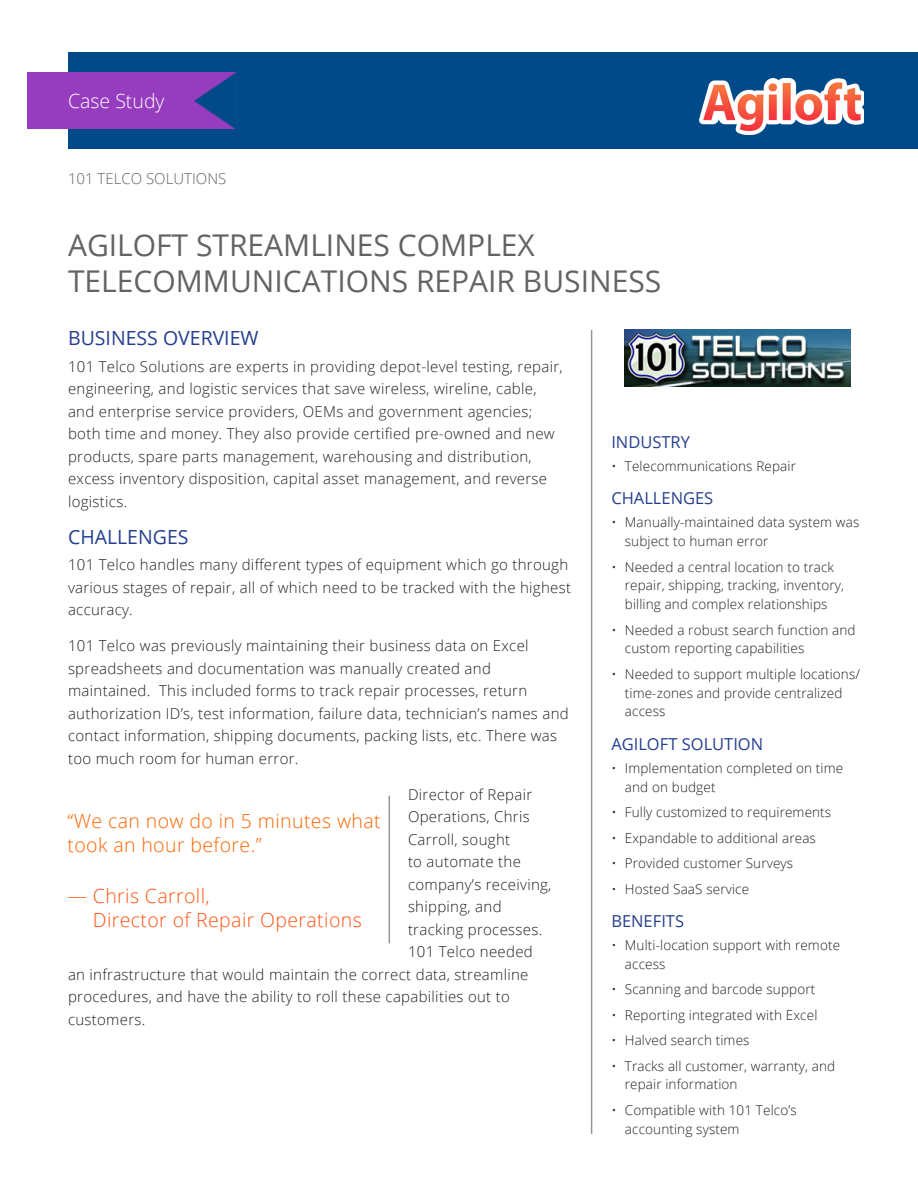
<style>
.page{position:relative;width:918px;height:1188px;background:#fff}
.page>*{position:absolute;margin:0;border:0;box-sizing:border-box;transform-origin:0 0}
.B_title{font:30px/36px "Open Sans";color:#636366}
.Quotes{font:300 19.5px/24px "Open Sans";letter-spacing:.02em;color:#ff6500}
.Quotes-2{font:300 19.5px/24px "Open Sans";letter-spacing:.02em;color:#ff5412}
.Body_Headings{font:19.5px "Open Sans";color:#253f8e}
.t1{font:300 19.5px "Open Sans";color:#fff}
.Bullet_Headings{font:16.5px "Open Sans";color:#253f8e}
.Body{font:300 15px/22.5px "Open Sans";letter-spacing:.02em;color:#231f20}
.Body_Headings-2{font:300 15px "Open Sans";color:#636366}
.t2{font:300 13.5px/18.8px "Open Sans";letter-spacing:.01em;color:#231f20}
</style>
<div class="page">
<div style="left:68px;top:53px;width:850px;height:96px;background:#004a89"></div>
<hr style="left:591px;top:330px;width:1px;height:804px;background:#969696">
<hr style="left:389px;top:796px;width:1px;height:147px;background:#969696">
<div style="left:27px;top:73px;width:208px;height:56px;background:#963cbe"></div>
<svg style="left:193px;top:72px;width:44px;height:58px"></svg>
<img style="left:700px;top:78px;width:164px;height:57px">
<img style="left:624px;top:330px;width:227px;height:57px">
<p class="t1" style="left:68px;top:88px;width:98px">Case Study</p>
<p class="t1" style="left:53px;top:90px;width:98px">Case Study</p>
<p class="Body_Headings-2" style="left:68px;top:168px;width:160px">101 TELCO SOLUTIONS</p>
<p class="B_title" style="left:68px;top:226px;width:595px">AGILOFT STREAMLINES COMPLEX<br>TELECOMMUNICATIONS REPAIR BUSINESS</p>
<p class="Body_Headings" style="left:68px;top:324px;width:192px">BUSINESS OVERVIEW</p>
<p class="Body" style="left:68px;top:355px;width:496px">101 Telco Solutions are experts in providing depot-level testing, repair, engineering, and logistic services that save wireless, wireline, cable, and enterprise service providers, OEMs and government agencies; both time and money. They also provide certified pre-owned and new products, spare parts management, warehousing and distribution, excess inventory disposition, capital asset management, and reverse logistics.</p>
<p class="Body_Headings" style="left:68px;top:523px;width:122px">CHALLENGES</p>
<p class="Body" style="left:68px;top:553px;width:505px">101 Telco handles many different types of equipment which go through various stages of repair, all of which need to be tracked with the highest accuracy.</p>
<p class="Body" style="left:68px;top:634px;width:502px">101 Telco was previously maintaining their business data on Excel spreadsheets and documentation was manually created and maintained. This included forms to track repair processes, return authorization ID’s, test information, failure data, technician’s names and contact information, shipping documents, packing lists, etc. There was too much room for human error.</p>
<p class="Body" style="left:408px;top:783px;width:126px">Director of Repair</p>
<p class="Body" style="left:408px;top:805px;width:123px">Operations, Chris</p>
<p class="Body" style="left:408px;top:828px;width:104px">Carroll, sought</p>
<p class="Body" style="left:408px;top:850px;width:114px">to automate the</p>
<p class="Body" style="left:408px;top:873px;width:145px">company’s receiving,</p>
<p class="Body" style="left:408px;top:895px;width:95px">shipping, and</p>
<p class="Body" style="left:408px;top:918px;width:136px">tracking processes.</p>
<p class="Body" style="left:408px;top:940px;width:126px">101 Telco needed</p>
<p class="Body" style="left:68px;top:963px;width:462px">an infrastructure that would maintain the correct data, streamline</p>
<p class="Body" style="left:68px;top:985px;width:443px">procedures, and have the ability to roll these capabilities out to</p>
<p class="Body" style="left:68px;top:1008px;width:79px">customers.</p>
<p class="Quotes" style="left:68px;top:808px;width:315px">“We can now do in 5 minutes what took an hour before.”</p>
<p class="Quotes-2" style="left:93px;top:883px;width:270px;text-indent:-25px">— Chris Carroll,<br>Director of Repair Operations</p>
<p class="Bullet_Headings" style="left:611px;top:431px;width:80px">INDUSTRY</p>
<p class="t2" style="left:611px;top:456px;width:186px">• Telecommunications Repair</p>
<p class="Bullet_Headings" style="left:611px;top:487px;width:104px">CHALLENGES</p>
<p class="t2" style="left:625px;top:513px;width:236px;text-indent:-14px">• Manually-maintained data system was subject to human error</p>
<p class="t2" style="left:625px;top:557px;width:221px;text-indent:-14px">• Needed a central location to track repair, shipping, tracking, inventory, billing and complex relationships</p>
<p class="t2" style="left:625px;top:620px;width:232px;text-indent:-14px">• Needed a robust search function and custom reporting capabilities</p>
<p class="t2" style="left:625px;top:664px;width:237px;text-indent:-14px">• Needed to support multiple locations/ time-zones and provide centralized access</p>
<p class="Bullet_Headings" style="left:611px;top:732px;width:153px">AGILOFT SOLUTION</p>
<p class="t2" style="left:625px;top:758px;width:220px;text-indent:-14px">• Implementation completed on time and on budget</p>
<p class="t2" style="left:611px;top:802px;width:221px">• Fully customized to requirements</p>
<p class="t2" style="left:611px;top:828px;width:206px">• Expandable to additional areas</p>
<p class="t2" style="left:611px;top:853px;width:183px">• Provided customer Surveys</p>
<p class="t2" style="left:611px;top:879px;width:139px">• Hosted SaaS service</p>
<p class="Bullet_Headings" style="left:611px;top:910px;width:74px">BENEFITS</p>
<p class="t2" style="left:625px;top:935px;width:217px;text-indent:-14px">• Multi-location support with remote access</p>
<p class="t2" style="left:611px;top:980px;width:205px">• Scanning and barcode support</p>
<p class="t2" style="left:611px;top:1005px;width:208px">• Reporting integrated with Excel</p>
<p class="t2" style="left:611px;top:1031px;width:140px">• Halved search times</p>
<p class="t2" style="left:625px;top:1056px;width:212px;text-indent:-14px">• Tracks all customer, warranty, and repair information</p>
<p class="t2" style="left:625px;top:1100px;width:174px;text-indent:-14px">• Compatible with 101 Telco’s accounting system</p>
</div>
